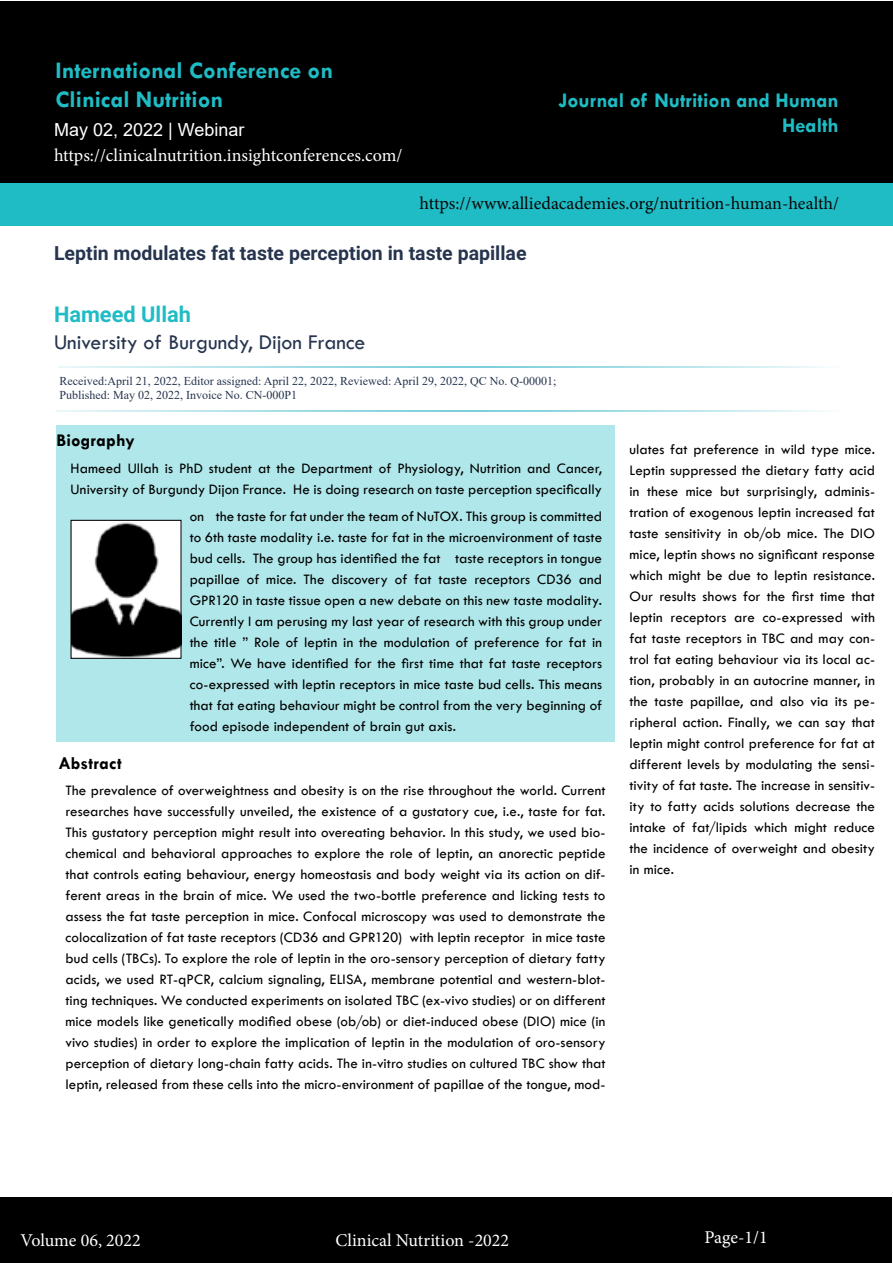
<style>
.page{position:relative;width:893px;height:1263px;background:#fff}
.page>*{position:absolute;margin:0;border:0;box-sizing:border-box;transform-origin:0 0}
.t1{font:700 24px/28.8px "Tw Cen";color:#1fbcc5}
.t2{font:21.75px "Tw Cen";color:#26344e}
.t3{font:700 21.75px "Roboto";color:#1fbcc5}
.t4{font:700 21px/25.2px "Tw Cen";color:#1fbcc5;text-align:right}
.t5{font:700 19.5px "Roboto";color:#26344e}
.t6{font:18px "Minion Pro";color:#fff}
.t7{font:18px "Minion Pro";color:#090606}
.t8{font:18px "Arial";color:#fff}
.t9{font:700 18px "Tw Cen";letter-spacing:.015em;color:#000}
.t10{font:15px/21px "Tw Cen";letter-spacing:.005em;color:#000;text-align:justify}
.t11{font:12px/14.4px "Times New Roman";color:#26344e}
</style>
<div class="page">
<div style="left:1px;top:1197px;width:891px;height:65px;background:#000"></div>
<div style="left:1px;top:1px;width:892px;height:186px;background:#000"></div>
<div style="left:0;top:183px;width:893px;height:42px;background:#1fbcc5"></div>
<div style="left:56px;top:425px;width:559px;height:316px;background:#b0e7ea"></div>
<img style="left:73px;top:522px;width:107px;height:135px">
<div style="left:71px;top:520px;width:111px;height:139px;border:1px solid #000"></div>
<hr style="left:56px;top:410px;width:785px;height:2px;background:#7ccfdb">
<hr style="left:58px;top:366px;width:785px;height:1px;background:#7ccfdb">
<h1 class="t1" style="left:56px;top:56px;width:279px">International Conference on<br>Clinical Nutrition</h1>
<p class="t8" style="left:54px;top:117px;width:192px">May 02, 2022 | Webinar</p>
<p class="t6" style="left:54px;top:143px;width:350px">https://clinicalnutrition.insightconferences.com/</p>
<h3 class="t4" style="left:559px;top:87px;width:282px">Journal of Nutrition and Human<br>Health</h3>
<p class="t7" style="left:419px;top:191px;width:421px">https://www.alliedacademies.org/nutrition-human-health/</p>
<h3 class="t5" style="left:54px;top:240px;width:474px">Leptin modulates fat taste perception in taste papillae</h3>
<h2 class="t3" style="left:54px;top:299px;width:139px">Hameed Ullah</h2>
<h2 class="t2" style="left:54px;top:329px;width:313px">University of Burgundy, Dijon France</h2>
<p class="t11" style="left:59px;top:373px;width:498px">Received:April 21, 2022, Editor assigned: April 22, 2022, Reviewed: April 29, 2022, QC No. Q-00001;<br>Published: May 02, 2022, Invoice No. CN-000P1</p>
<p class="t9" style="left:56px;top:430px;width:80px">Biography</p>
<p class="t10" style="left:71px;top:458px;width:533px">Hameed Ullah is PhD student at the Department of Physiology, Nutrition and Cancer,<br>University of Burgundy Dijon France. He is doing research on taste perception specifically</p>
<p class="t10" style="left:190px;top:506px;width:414px">on the taste for fat under the team of NuTOX. This group is committed to 6th taste modality i.e. taste for fat in the microenvironment of taste bud cells. The group has identified the fat taste receptors in tongue papillae of mice. The discovery of fat taste receptors CD36 and GPR120 in taste tissue open a new debate on this new taste modality.<br>Currently I am perusing my last year of research with this group under the title ” Role of leptin in the modulation of preference for fat in mice”. We have identified for the first time that fat taste receptors co-expressed with leptin receptors in mice taste bud cells. This means that fat eating behaviour might be control from the very beginning of food episode independent of brain gut axis.</p>
<p class="t9" style="left:59px;top:753px;width:65px">Abstract</p>
<p class="t10" style="left:65px;top:780px;width:542px">The prevalence of overweightness and obesity is on the rise throughout the world. Current researches have successfully unveiled, the existence of a gustatory cue, i.e., taste for fat.<br>This gustatory perception might result into overeating behavior. In this study, we used bio&shy;chemical and behavioral approaches to explore the role of leptin, an anorectic peptide that controls eating behaviour, energy homeostasis and body weight via its action on dif&shy;ferent areas in the brain of mice. We used the two-bottle preference and licking tests to assess the fat taste perception in mice. Confocal microscopy was used to demonstrate the colocalization of fat taste receptors (CD36 and GPR120) with leptin receptor in mice taste bud cells (TBCs). To explore the role of leptin in the oro-sensory perception of dietary fatty acids, we used RT-qPCR, calcium signaling, ELISA, membrane potential and western-blot&shy;ting techniques. We conducted experiments on isolated TBC (ex-vivo studies) or on different mice models like genetically modified obese (ob/ob) or diet-induced obese (DIO) mice (in vivo studies) in order to explore the implication of leptin in the modulation of oro-sensory perception of dietary long-chain fatty acids. The in-vitro studies on cultured TBC show that leptin, released from these cells into the micro-environment of papillae of the tongue, mod-</p>
<p class="t10" style="left:629px;top:439px;width:247px">ulates fat preference in wild type mice.<br>Leptin suppressed the dietary fatty acid in these mice but surprisingly, adminis&shy;tration of exogenous leptin increased fat taste sensitivity in ob/ob mice. The DIO mice, leptin shows no significant response which might be due to leptin resistance.<br>Our results shows for the first time that leptin receptors are co-expressed with fat taste receptors in TBC and may con&shy;trol fat eating behaviour via its local ac&shy;tion, probably in an autocrine manner, in the taste papillae, and also via its pe&shy;ripheral action. Finally, we can say that leptin might control preference for fat at different levels by modulating the sensi&shy;tivity of fat taste. The increase in sensitiv&shy;ity to fatty acids solutions decrease the intake of fat/lipids which might reduce the incidence of overweight and obesity in mice.</p>
<p class="t6" style="left:20px;top:1228px;width:122px">Volume 06, 2022</p>
<p class="t6" style="left:335px;top:1228px;width:175px">Clinical Nutrition -2022</p>
<p class="t6" style="left:704px;top:1225px;width:65px">Page-1/1</p>
</div>
